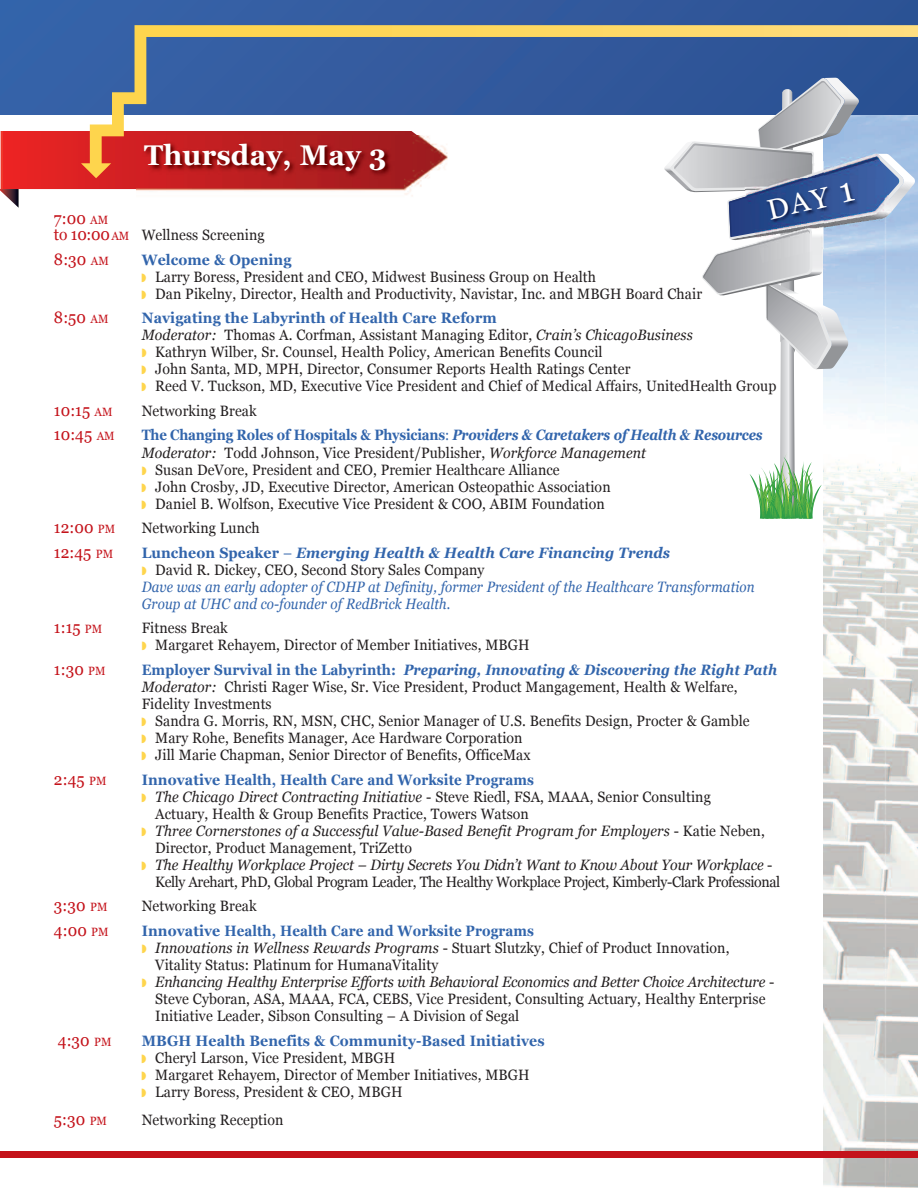
<style>
.page{position:relative;width:918px;height:1188px;background:#fff}
.page>*{position:absolute;margin:0;border:0;box-sizing:border-box;transform-origin:0 0}
.t1{font:700 28.5px "Georgia";letter-spacing:.005em;color:#fff}
.t2{font:28.5px "Georgia";color:#fff}
.t3{font:16.5px "Georgia";letter-spacing:.005em;color:#c4121a;scale:.94 1}
.t4{font:15px/17.1px "Georgia";letter-spacing:.005em;color:#231f20;scale:.94 1}
.t5{font:italic 15px "Georgia";letter-spacing:-.005em;color:#231f20;scale:.94 1}
.t6{font:italic 15px/17.1px "Georgia";letter-spacing:.005em;color:#3265ac;scale:.89 1}
.t7{font:700 15px "Georgia";letter-spacing:.005em;color:#3265ac;scale:.94 1}
.t8{font:15px "Georgia";letter-spacing:-.025em;color:#231f20;scale:.94 1}
.s1{font-size:33.9px}
.s2{font-size:12px}
.s3{font-size:16.5px;color:#c4121a}
.s4{font-size:12px;color:#c4121a}
.s5{font-weight:700;color:#3265ac}
.s6{color:#fed54d}
.s7{font-style:italic}
.s8{color:#3265ac}
.s9{font-weight:700;font-style:italic;color:#3265ac}
.s10{font-weight:700;font-style:normal}
.s11{font-style:normal}
.s12{font-weight:700}
.s13{font-style:normal;color:#231f20}
</style>
<div class="page">
<img style="left:824px;top:167px;width:94px;height:1021px">
<img style="left:885px;top:518px;width:1px;height:670px">
<div style="left:0;top:1151px;width:918px;height:7px;background:#c4121a"></div>
<div style="left:0;top:0;width:918px;height:115px;background:linear-gradient(to right,#3864aa,#2e5294)"></div>
<svg style="left:90px;top:25px;width:828px;height:142px"></svg>
<svg style="left:0;top:132px;width:447px;height:76px"></svg>
<svg style="left:664px;top:78px;width:251px;height:440px"></svg>
<img style="left:886px;top:187px;width:11px;height:47px">
<img style="left:824px;top:148px;width:61px;height:101px">
<img style="left:751px;top:161px;width:73px;height:17px">
<img style="left:743px;top:178px;width:81px;height:85px">
<h1 class="t1" style="left:144px;top:139px;width:244px">Thursday, May 3</h1>
<h1 class="t2" style="left:764px;top:194px;width:90px;rotate:-13deg">DAY <span class="s1">1</span></h1>
<p class="t3" style="left:54px;top:208px;width:59px">7:00 <span class="s2">AM</span></p>
<p class="t4" style="left:54px;top:226px;width:226px"><span class="s3">to 10:00</span><span class="s4">AM</span> Wellness Screening</p>
<p class="t3" style="left:54px;top:249px;width:60px">8:30 <span class="s2">AM</span></p>
<p class="t4" style="left:142px;top:251px;width:598px"><span class="s5">Welcome &amp; Opening<br></span><span class="s6">◗</span> Larry Boress, President and CEO, Midwest Business Group on Health<br><span class="s6">◗</span> Dan Pikelny, Director, Health and Productivity, Navistar, Inc. and MBGH Board Chair</p>
<p class="t3" style="left:54px;top:308px;width:59px">8:50 <span class="s2">AM</span></p>
<p class="t4" style="left:142px;top:309px;width:677px"><span class="s5">Navigating the Labyrinth of Health Care Reform<br></span><span class="s7">Moderator:</span> Thomas A. Corfman, Assistant Managing Editor, <span class="s7">Crain’s ChicagoBusiness<br></span><span class="s6">◗</span> Kathryn Wilber, Sr. Counsel, Health Policy, American Benefits Council<br><span class="s6">◗</span> John Santa, MD, MPH, Director, Consumer Reports Health Ratings Center<br><span class="s6">◗</span> Reed V. Tuckson, MD, Executive Vice President and Chief of Medical Affairs, UnitedHealth Group</p>
<p class="t3" style="left:54px;top:401px;width:64px">10:15 <span class="s2">AM</span></p>
<p class="t4" style="left:142px;top:402px;width:124px">Networking Break</p>
<p class="t3" style="left:54px;top:425px;width:66px">10:45 <span class="s2">AM</span></p>
<p class="t4" style="left:142px;top:427px;width:662px"><span class="s5">The Changing Roles of Hospitals &amp; Physicians</span><span class="s8">:</span> <span class="s9">Providers &amp; Caretakers of Health &amp; Resources </span><span class="s7">Moderator:</span> Todd Johnson, Vice President/Publisher, <span class="s7">Workforce Management<br></span><span class="s6">◗</span> Susan DeVore, President and CEO, Premier Healthcare Alliance<br><span class="s6">◗</span> John Crosby, JD, Executive Director, American Osteopathic Association<br><span class="s6">◗</span> Daniel B. Wolfson, Executive Vice President &amp; COO, ABIM Foundation</p>
<p class="t3" style="left:54px;top:518px;width:67px">12:00 <span class="s2">PM</span></p>
<p class="t4" style="left:142px;top:519px;width:127px">Networking Lunch</p>
<p class="t3" style="left:54px;top:543px;width:65px">12:45 <span class="s2">PM</span></p>
<p class="t6" style="left:142px;top:544px;width:690px"><span class="s10">Luncheon Speaker</span> <span class="s11">–</span> <span class="s12">Emerging Health &amp; Health Care Financing Trends<br></span><span class="s6">◗</span> <span class="s13">David R. Dickey, CEO, Second Story Sales Company<br></span>Dave was an early adopter of CDHP at Definity, former President of the Healthcare Transformation Group at UHC and co-founder of RedBrick Health.</p>
<p class="t3" style="left:54px;top:618px;width:53px">1:15 <span class="s2">PM</span></p>
<p class="t4" style="left:142px;top:620px;width:414px">Fitness Break<br><span class="s6">◗</span> Margaret Rehayem, Director of Member Initiatives, MBGH</p>
<p class="t3" style="left:54px;top:660px;width:56px">1:30 <span class="s2">PM</span></p>
<p class="t4" style="left:142px;top:661px;width:678px"><span class="s5">Employer Survival in the Labyrinth:</span> <span class="s9">Preparing, Innovating &amp; Discovering the Right Path </span><span class="s7">Moderator:</span> Christi Rager Wise, Sr. Vice President, Product Mangagement, Health &amp; Welfare, Fidelity Investments<br><span class="s6">◗</span> Sandra G. Morris, RN, MSN, CHC, Senior Manager of U.S. Benefits Design, Procter &amp; Gamble<br><span class="s6">◗</span> Mary Rohe, Benefits Manager, Ace Hardware Corporation<br><span class="s6">◗</span> Jill Marie Chapman, Senior Director of Benefits, OfficeMax</p>
<p class="t3" style="left:54px;top:770px;width:57px">2:45 <span class="s2">PM</span></p>
<p class="t7" style="left:142px;top:771px;width:419px">Innovative Health, Health Care and Worksite Programs</p>
<p class="t5" style="left:142px;top:788px;width:607px"><span class="s6">◗</span> The Chicago Direct Contracting Initiative <span class="s11">- Steve Riedl, FSA, MAAA, Senior Consulting</span></p>
<p class="t4" style="left:155px;top:805px;width:399px">Actuary, Health &amp; Group Benefits Practice, Towers Watson</p>
<p class="t5" style="left:142px;top:822px;width:665px"><span class="s6">◗</span> Three Cornerstones of a Successful Value-Based Benefit Program for Employers <span class="s11">- Katie Neben,</span></p>
<p class="t4" style="left:155px;top:839px;width:275px">Director, Product Management, TriZetto</p>
<p class="t5" style="left:142px;top:856px;width:673px"><span class="s6">◗</span> The Healthy Workplace Project – Dirty Secrets You Didn’t Want to Know About Your Workplace <span class="s11">-</span></p>
<p class="t8" style="left:155px;top:873px;width:666px">Kelly Arehart, PhD, Global Program Leader, The Healthy Workplace Project, Kimberly-Clark Professional</p>
<p class="t3" style="left:54px;top:896px;width:58px">3:30 <span class="s2">PM</span></p>
<p class="t4" style="left:142px;top:898px;width:124px">Networking Break</p>
<p class="t3" style="left:54px;top:921px;width:60px">4:00 <span class="s2">PM</span></p>
<p class="t7" style="left:142px;top:922px;width:419px">Innovative Health, Health Care and Worksite Programs</p>
<p class="t4" style="left:142px;top:939px;width:627px"><span class="s6">◗</span> <span class="s7">Innovations in Wellness Rewards Programs</span> - Stuart Slutzky, Chief of Product Innovation,</p>
<p class="t4" style="left:155px;top:956px;width:303px">Vitality Status: Platinum for HumanaVitality</p>
<p class="t5" style="left:142px;top:973px;width:674px"><span class="s6">◗</span> Enhancing Healthy Enterprise Efforts with Behavioral Economics and Better Choice Architecture <span class="s11">-</span></p>
<p class="t4" style="left:155px;top:990px;width:651px">Steve Cyboran, ASA, MAAA, FCA, CEBS, Vice President, Consulting Actuary, Healthy Enterprise</p>
<p class="t4" style="left:155px;top:1007px;width:389px">Initiative Leader, Sibson Consulting – A Division of Segal</p>
<p class="t3" style="left:58px;top:1031px;width:59px">4:30 <span class="s2">PM</span></p>
<p class="t4" style="left:142px;top:1032px;width:430px"><span class="s5">MBGH Health Benefits &amp; Community-Based Initiatives </span><span class="s6">◗</span> Cheryl Larson, Vice President, MBGH<br><span class="s6">◗</span> Margaret Rehayem, Director of Member Initiatives, MBGH<br><span class="s6">◗</span> Larry Boress, President &amp; CEO, MBGH</p>
<p class="t3" style="left:54px;top:1110px;width:58px">5:30 <span class="s2">PM</span></p>
<p class="t4" style="left:142px;top:1111px;width:152px">Networking Reception</p>
</div>
